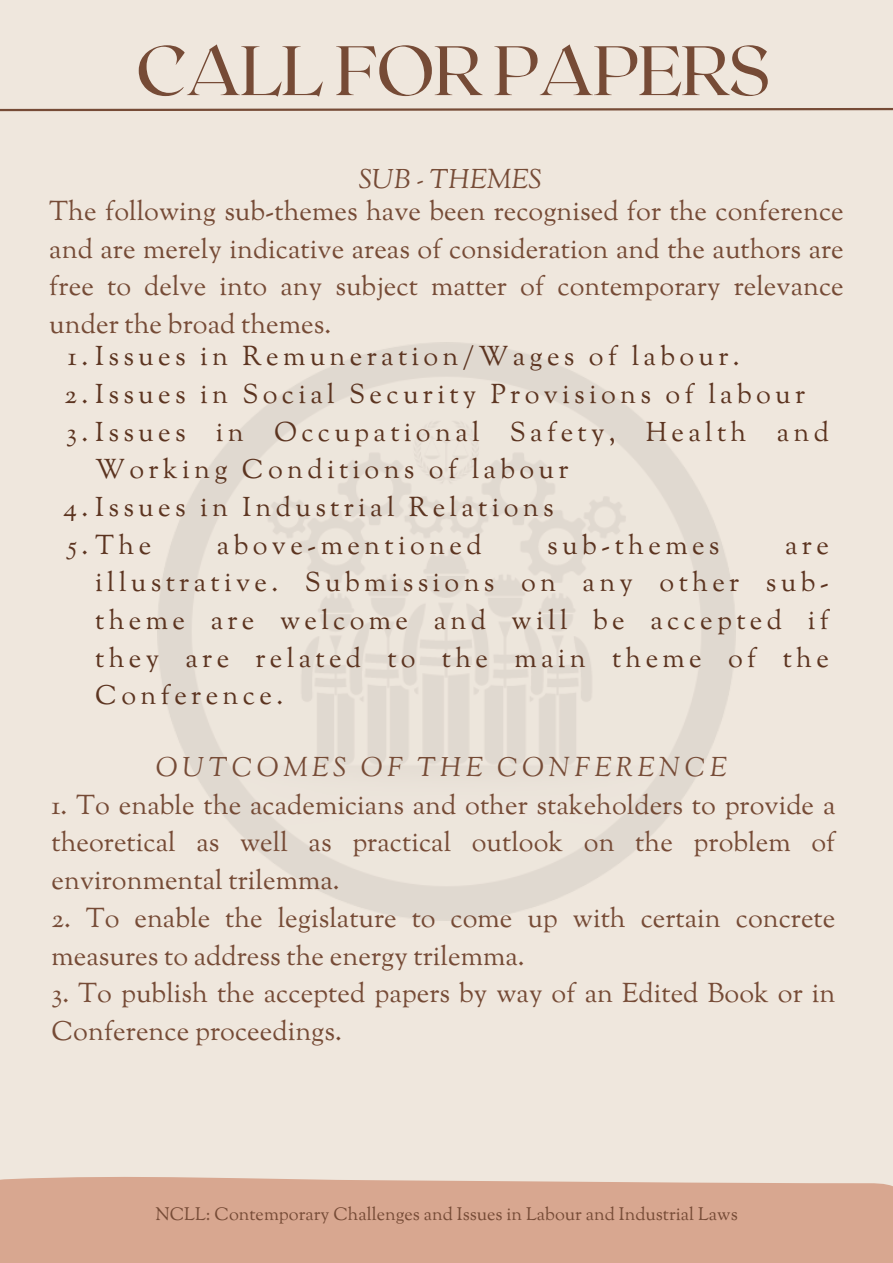
<style>
.page{position:relative;width:893px;height:1263px;background:#efe7dd}
.page>*{position:absolute;margin:0;border:0;box-sizing:border-box;transform-origin:0 0}
.t1{font:69.75px "Roxborough CF";letter-spacing:-.02em;color:#764b36}
.t2{font:27px/37.7px "Sorts Mill Goudy";color:#764b36;text-align:justify}
.t3{font:27px/37.7px "Sorts Mill Goudy";letter-spacing:.16em;color:#5c3420}
.t4{font:italic 27px "Sorts Mill Goudy";letter-spacing:.16em;color:#764b36}
.t5{font:italic 27px "Sorts Mill Goudy";color:#764b36}
.t6{font:18px "Sorts Mill Goudy";color:#764b36}
</style>
<div class="page">
<div style="left:0;top:1177px;width:893px;height:86px;background:#d8a790"></div>
<svg style="left:0;top:108px;width:893px;height:4px"></svg>
<h1 class="t1" style="left:136px;top:25px;width:636px">CALL FOR PAPERS</h1>
<p class="t5" style="left:359px;top:162px;width:184px">SUB - THEMES</p>
<h3 class="t2" style="left:49px;top:194px;width:796px">The following sub-themes have been recognised for the conference and are merely indicative areas of consideration and the authors are free to delve into any subject matter of contemporary relevance under the broad themes.</h3>
<p class="t3" style="left:68px;top:340px;width:673px">1.Issues in Remuneration/Wages of labour.</p>
<p class="t3" style="left:64px;top:378px;width:742px">2.Issues in Social Security Provisions of labour</p>
<p class="t3" style="left:95px;top:415px;width:735px;text-indent:-29px">3.Issues in Occupational Safety, Health and<br>Working Conditions of labour</p>
<p class="t3" style="left:63px;top:491px;width:492px">4.Issues in Industrial Relations</p>
<p class="t3" style="left:68px;top:528px;width:85px">5.The</p>
<p class="t3" style="left:217px;top:528px;width:266px">above-mentioned</p>
<p class="t3" style="left:547px;top:528px;width:174px">sub-themes</p>
<p class="t3" style="left:95px;top:528px;width:735px;text-align:justify;text-indent:690px">are illustrative. Submissions on any other sub&shy;theme are welcome and will be accepted if they are related to the main theme of the Conference.</p>
<p class="t4" style="left:156px;top:750px;width:572px">OUTCOMES OF THE CONFERENCE</p>
<p class="t2" style="left:51px;top:788px;width:785px">1. To enable the academicians and other stakeholders to provide a theoretical as well as practical outlook on the problem of environmental trilemma.</p>
<p class="t2" style="left:51px;top:901px;width:785px">2. To enable the legislature to come up with certain concrete measures to address the energy trilemma.</p>
<p class="t2" style="left:51px;top:977px;width:785px">3. To publish the accepted papers by way of an Edited Book or in<br>Conference proceedings.</p>
<h2 class="t6" style="left:155px;top:1202px;width:584px">NCLL: Contemporary Challenges and Issues in Labour and Industrial Laws</h2>
</div>
